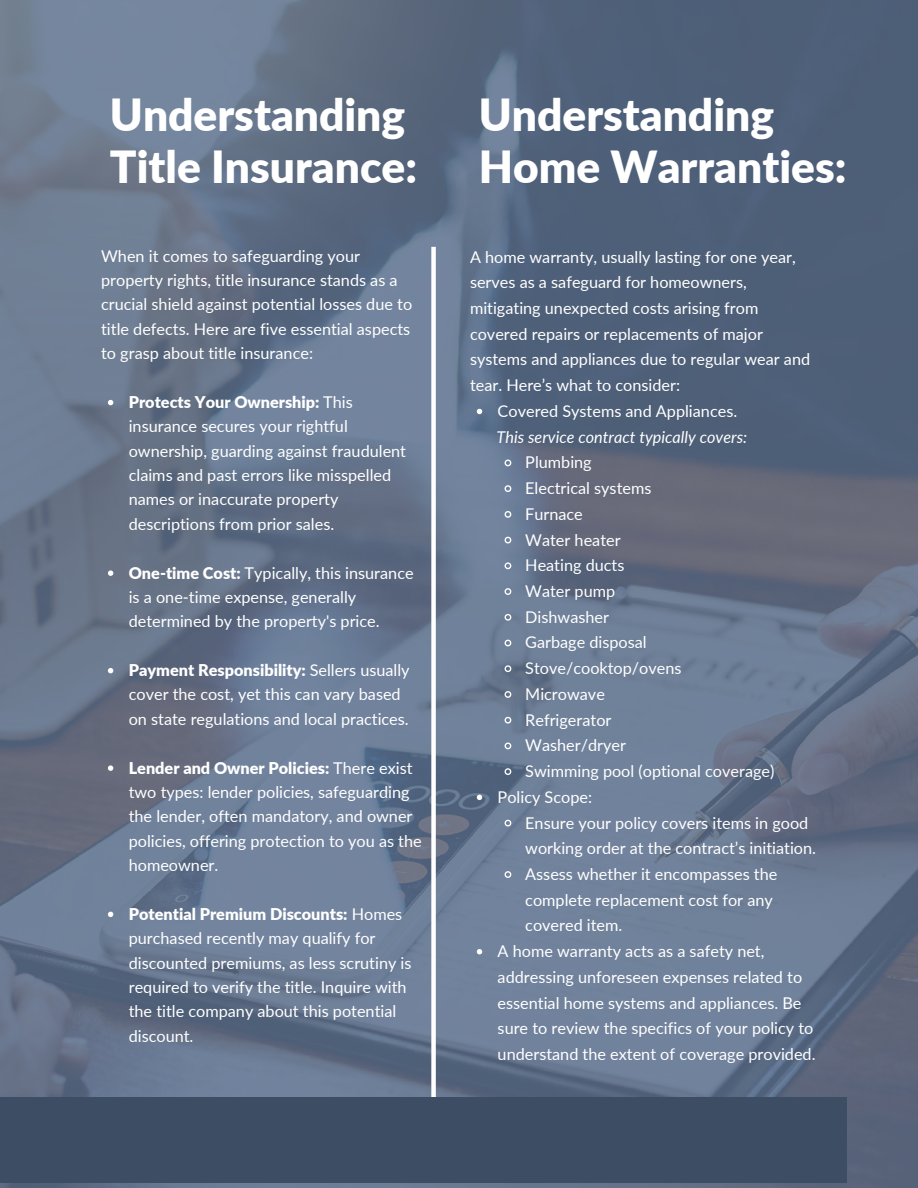
<style>
.page{position:relative;width:918px;height:1188px;background:#fff}
.page>*{position:absolute;margin:0;border:0;box-sizing:border-box;transform-origin:0 0}
.t1{font:900 44.25px/51.6px "Lato";color:#fff}
.t2{font:16.2px/24.3px "Lato";color:#fff}
.t3{font:italic 16.2px "Lato";color:#fff}
.s1{font-weight:900}
</style>
<div class="page">
<img style="left:0;top:0;width:918px;height:1188px">
<div style="left:431px;top:247px;width:5px;height:897px;background:#fff"></div>
<svg style="left:108px;top:400px;width:5px;height:5px"></svg>
<svg style="left:108px;top:570px;width:5px;height:6px"></svg>
<svg style="left:108px;top:668px;width:5px;height:5px"></svg>
<svg style="left:108px;top:765px;width:5px;height:6px"></svg>
<svg style="left:108px;top:912px;width:5px;height:5px"></svg>
<svg style="left:477px;top:409px;width:5px;height:5px"></svg>
<svg style="left:504px;top:459px;width:8px;height:8px"></svg>
<svg style="left:504px;top:484px;width:8px;height:9px"></svg>
<svg style="left:504px;top:510px;width:8px;height:9px"></svg>
<svg style="left:504px;top:536px;width:8px;height:9px"></svg>
<svg style="left:504px;top:561px;width:8px;height:9px"></svg>
<svg style="left:504px;top:587px;width:8px;height:9px"></svg>
<svg style="left:504px;top:613px;width:8px;height:9px"></svg>
<svg style="left:504px;top:639px;width:8px;height:8px"></svg>
<svg style="left:504px;top:664px;width:8px;height:9px"></svg>
<svg style="left:504px;top:690px;width:8px;height:9px"></svg>
<svg style="left:504px;top:716px;width:8px;height:9px"></svg>
<svg style="left:504px;top:742px;width:8px;height:8px"></svg>
<svg style="left:504px;top:767px;width:8px;height:9px"></svg>
<svg style="left:477px;top:795px;width:5px;height:5px"></svg>
<svg style="left:504px;top:819px;width:8px;height:9px"></svg>
<svg style="left:504px;top:870px;width:8px;height:9px"></svg>
<svg style="left:477px;top:949px;width:5px;height:5px"></svg>
<div style="left:0;top:1097px;width:847px;height:85px;background:#3d4d63"></div>
<h1 class="t1" style="left:110px;top:88px;width:309px">Understanding<br>Title Insurance:</h1>
<h1 class="t2" style="left:101px;top:243px;width:313px">When it comes to safeguarding your property rights, title insurance stands as a crucial shield against potential losses due to title defects. Here are five essential aspects to grasp about title insurance:</h1>
<p class="t2" style="left:129px;top:390px;width:279px"><span class="s1">Protects Your Ownership:</span> This insurance secures your rightful ownership, guarding against fraudulent claims and past errors like misspelled names or inaccurate property descriptions from prior sales.</p>
<p class="t2" style="left:129px;top:560px;width:286px"><span class="s1">One-time Cost:</span> Typically, this insurance is a one-time expense, generally determined by the property's price.</p>
<p class="t2" style="left:129px;top:658px;width:282px"><span class="s1">Payment Responsibility:</span> Sellers usually cover the cost, yet this can vary based on state regulations and local practices.</p>
<p class="t2" style="left:129px;top:755px;width:295px"><span class="s1">Lender and Owner Policies:</span> There exist two types: lender policies, safeguarding the lender, often mandatory, and owner policies, offering protection to you as the homeowner.</p>
<p class="t2" style="left:129px;top:901px;width:284px"><span class="s1">Potential Premium Discounts:</span> Homes purchased recently may qualify for discounted premiums, as less scrutiny is required to verify the title. Inquire with the title company about this potential discount.</p>
<p class="t1" style="left:479px;top:88px;width:369px">Understanding<br>Home Warranties:</p>
<p class="t2" style="left:470px;top:243px;width:342px;line-height:25.8px">A home warranty, usually lasting for one year, serves as a safeguard for homeowners, mitigating unexpected costs arising from covered repairs or replacements of major systems and appliances due to regular wear and tear. Here’s what to consider:</p>
<p class="t2" style="left:498px;top:398px;width:241px">Covered Systems and Appliances.</p>
<p class="t3" style="left:497px;top:427px;width:252px">This service contract typically covers:</p>
<p class="t2" style="left:525px;top:450px;width:68px">Plumbing</p>
<p class="t2" style="left:525px;top:476px;width:128px">Electrical systems</p>
<p class="t2" style="left:525px;top:501px;width:59px">Furnace</p>
<p class="t2" style="left:525px;top:527px;width:97px">Water heater</p>
<p class="t2" style="left:525px;top:553px;width:101px">Heating ducts</p>
<p class="t2" style="left:525px;top:579px;width:91px">Water pump</p>
<p class="t2" style="left:525px;top:604px;width:85px">Dishwasher</p>
<p class="t2" style="left:525px;top:630px;width:123px">Garbage disposal</p>
<p class="t2" style="left:525px;top:656px;width:158px">Stove/cooktop/ovens</p>
<p class="t2" style="left:525px;top:681px;width:81px">Microwave</p>
<p class="t2" style="left:525px;top:707px;width:88px">Refrigerator</p>
<p class="t2" style="left:525px;top:733px;width:102px">Washer/dryer</p>
<p class="t2" style="left:525px;top:759px;width:251px">Swimming pool (optional coverage)</p>
<p class="t2" style="left:498px;top:784px;width:96px">Policy Scope:</p>
<p class="t2" style="left:525px;top:809px;width:292px;line-height:25.8px">Ensure your policy covers items in good working order at the contract’s initiation.</p>
<p class="t2" style="left:525px;top:861px;width:254px;line-height:25.8px">Assess whether it encompasses the complete replacement cost for any covered item.</p>
<p class="t2" style="left:498px;top:938px;width:319px;line-height:25.8px">A home warranty acts as a safety net, addressing unforeseen expenses related to essential home systems and appliances. Be sure to review the specifics of your policy to understand the extent of coverage provided.</p>
</div>
